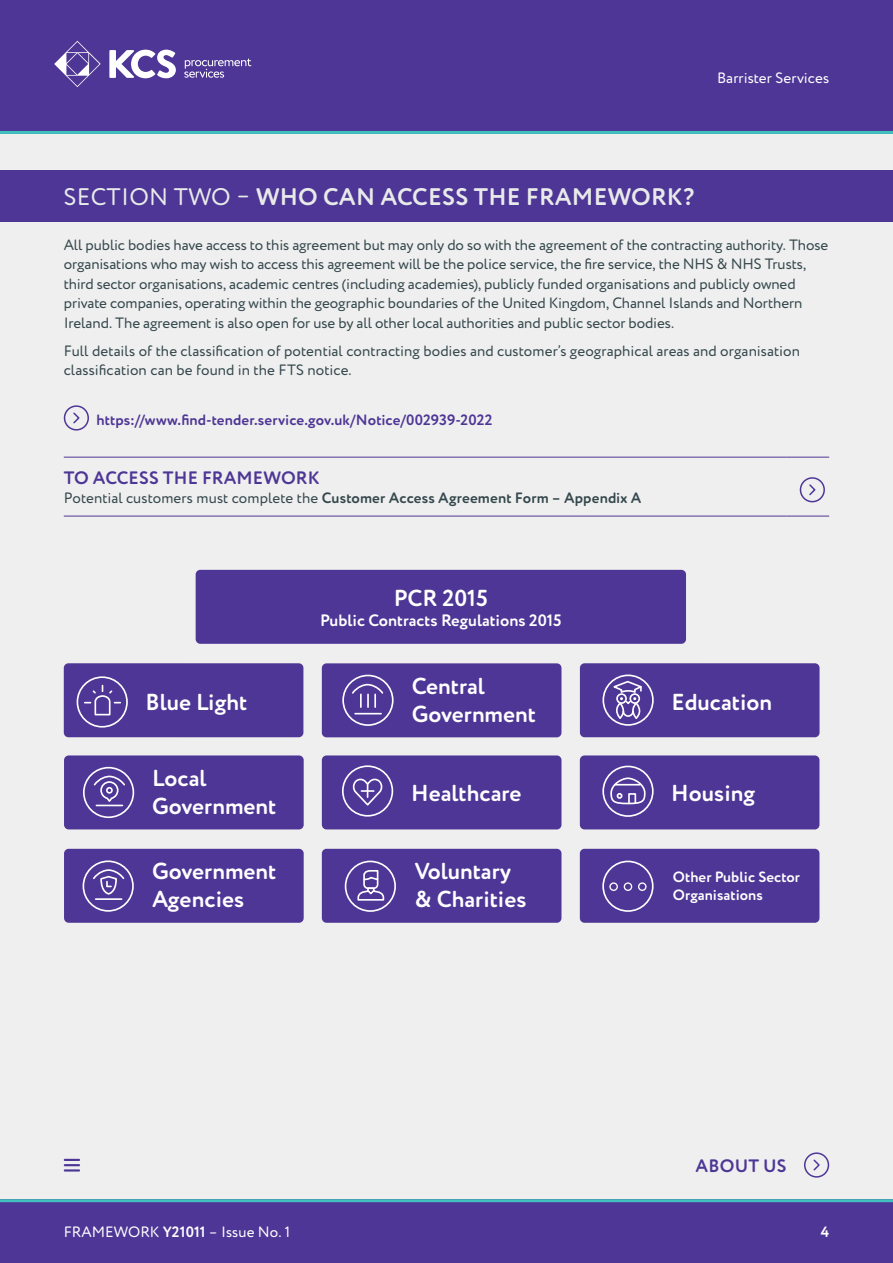
<style>
.page{position:relative;width:893px;height:1263px;background:#fff}
.page>*{position:absolute;margin:0;border:0;box-sizing:border-box;transform-origin:0 0}
.Heading_Grey{font:700 24px "Circe Rounded";letter-spacing:.01em;color:#e8eaea}
.t1{font:700 23.1px/27.8px "Circe Rounded";color:#fff}
.Sub_Heading{font:700 18px "Circe Rounded";letter-spacing:.01em;color:#4e3696}
.t2{font:700 16.5px "Circe Rounded";color:#fff}
.Body_text_10{font:15px/19.5px "Circe Rounded";letter-spacing:-.005em;color:#35484d}
.Body_text_10-2{font:700 15px "Circe Rounded";letter-spacing:.005em;color:#35484d}
.Body_text_10-3{font:700 15px "Circe Rounded";letter-spacing:.005em;color:#4e3696}
.t3{font:15px "Circe Rounded";letter-spacing:.005em;color:#fff}
.t4{font:700 15px "Circe Rounded";color:#fff}
.t5{font:700 14.85px/17.9px "Circe Rounded";color:#fff}
.s1{font-weight:400}
.s2{font-weight:700}
</style>
<div class="page">
<div style="left:0;top:0;width:893px;height:1204px;background:#efefef"></div>
<div style="left:0;top:1199px;width:893px;height:64px;background:#4e3696"></div>
<div style="left:0;top:0;width:893px;height:134px;background:#4e3696"></div>
<svg style="left:184px;top:59px;width:67px;height:19px"></svg>
<svg style="left:109px;top:50px;width:67px;height:28px"></svg>
<svg style="left:54px;top:41px;width:47px;height:46px"></svg>
<hr style="left:0;top:131px;width:893px;height:3px;background:#42c0bd">
<hr style="left:0;top:1199px;width:893px;height:3px;background:#42c0bd">
<div style="left:0;top:170px;width:893px;height:51px;background:#4e3696"></div>
<div style="left:804px;top:1152px;width:25px;height:25px;border:2px solid #4e3696;border-radius:50%"></div>
<svg style="left:813px;top:1159px;width:7px;height:12px"></svg>
<svg style="left:64px;top:1159px;width:16px;height:12px"></svg>
<div style="left:64px;top:405px;width:25px;height:26px;border:2px solid #4e3696;border-radius:50%"></div>
<svg style="left:73px;top:412px;width:7px;height:12px"></svg>
<hr style="left:64px;top:457px;width:723px;height:1px;background:#4e3696">
<hr style="left:64px;top:516px;width:723px;height:1px;background:#4e3696">
<hr style="left:787px;top:457px;width:42px;height:1px;background:#4e3696">
<hr style="left:787px;top:516px;width:42px;height:1px;background:#4e3696">
<div style="left:800px;top:477px;width:25px;height:25px;border:2px solid #4e3696;border-radius:50%"></div>
<svg style="left:809px;top:484px;width:7px;height:12px"></svg>
<div style="left:196px;top:570px;width:490px;height:74px;background:#4e3696;border-radius:5px"></div>
<div style="left:322px;top:663px;width:239px;height:74px;background:#4e3696;border-radius:5px"></div>
<div style="left:64px;top:663px;width:239px;height:74px;background:#4e3696;border-radius:5px"></div>
<div style="left:77px;top:676px;width:51px;height:52px;border:2px solid #fff;border-radius:50%"></div>
<svg style="left:85px;top:685px;width:35px;height:31px"></svg>
<div style="left:64px;top:849px;width:240px;height:74px;background:#4e3696;border-radius:5px"></div>
<div style="left:83px;top:860px;width:51px;height:52px;border:2px solid #fff;border-radius:50%"></div>
<hr style="left:96px;top:898px;width:26px;height:2px;background:#fff">
<svg style="left:91px;top:868px;width:35px;height:27px"></svg>
<div style="left:322px;top:849px;width:239px;height:74px;background:#4e3696;border-radius:5px"></div>
<div style="left:345px;top:861px;width:51px;height:51px;border:2px solid #fff;border-radius:50%"></div>
<svg style="left:357px;top:870px;width:28px;height:31px"></svg>
<div style="left:580px;top:663px;width:239px;height:74px;background:#4e3696;border-radius:5px"></div>
<div style="left:602px;top:674px;width:52px;height:52px;border:2px solid #fff;border-radius:50%"></div>
<svg style="left:610px;top:680px;width:34px;height:40px"></svg>
<div style="left:580px;top:755px;width:239px;height:74px;background:#4e3696;border-radius:5px"></div>
<div style="left:602px;top:766px;width:52px;height:51px;border:2px solid #fff;border-radius:50%"></div>
<svg style="left:610px;top:777px;width:36px;height:28px"></svg>
<div style="left:342px;top:675px;width:52px;height:51px;border:2px solid #fff;border-radius:50%"></div>
<svg style="left:350px;top:683px;width:35px;height:24px"></svg>
<svg style="left:355px;top:713px;width:26px;height:1px"></svg>
<div style="left:322px;top:755px;width:239px;height:74px;background:#4e3696;border-radius:5px"></div>
<div style="left:342px;top:765px;width:51px;height:52px;border:2px solid #fff;border-radius:50%"></div>
<svg style="left:352px;top:778px;width:31px;height:28px"></svg>
<div style="left:64px;top:755px;width:240px;height:74px;background:#4e3696;border-radius:5px"></div>
<div style="left:83px;top:767px;width:51px;height:51px;border:2px solid #fff;border-radius:50%"></div>
<svg style="left:92px;top:775px;width:35px;height:31px"></svg>
<div style="left:106px;top:787px;width:7px;height:7px;border:2px solid #fff;border-radius:50%"></div>
<div style="left:580px;top:849px;width:239px;height:74px;background:#4e3696;border-radius:5px"></div>
<div style="left:602px;top:861px;width:52px;height:51px;border:2px solid #fff;border-radius:50%"></div>
<div style="left:609px;top:882px;width:9px;height:9px;border:1px solid #fff;border-radius:50%"></div>
<div style="left:624px;top:882px;width:8px;height:9px;border:1px solid #fff;border-radius:50%"></div>
<div style="left:638px;top:882px;width:9px;height:9px;border:1px solid #fff;border-radius:50%"></div>
<p class="t3" style="left:717px;top:70px;width:114px">Barrister Services</p>
<p class="Heading_Grey" style="left:64px;top:182px;width:632px"><span class="s1">SECTION TWO –</span> WHO CAN ACCESS THE FRAMEWORK?</p>
<p class="Body_text_10" style="left:64px;top:235px;width:766px">All public bodies have access to this agreement but may only do so with the agreement of the contracting authority. Those organisations who may wish to access this agreement will be the police service, the fire service, the NHS &amp; NHS Trusts, third sector organisations, academic centres (including academies), publicly funded organisations and publicly owned private companies, operating within the geographic boundaries of the United Kingdom, Channel Islands and Northern Ireland. The agreement is also open for use by all other local authorities and public sector bodies.</p>
<p class="Body_text_10" style="left:64px;top:341px;width:738px">Full details of the classification of potential contracting bodies and customer’s geographical areas and organisation classification can be found in the FTS notice.</p>
<p class="Body_text_10-3" style="left:96px;top:411px;width:397px">https://www.find-tender.service.gov.uk/Notice/002939-2022</p>
<p class="Sub_Heading" style="left:64px;top:467px;width:257px">TO ACCESS THE FRAMEWORK</p>
<p class="Body_text_10-2" style="left:64px;top:489px;width:579px"><span class="s1">Potential customers must complete the</span> Customer Access Agreement Form – Appendix A</p>
<p class="t1" style="left:146px;top:689px;width:103px">Blue Light</p>
<p class="t1" style="left:152px;top:765px;width:126px">Local<br>Government</p>
<p class="t1" style="left:394px;top:585px;width:96px">PCR 2015</p>
<p class="t2" style="left:320px;top:610px;width:243px">Public Contracts Regulations 2015</p>
<p class="t1" style="left:412px;top:673px;width:126px">Central<br>Government</p>
<p class="t1" style="left:671px;top:689px;width:102px">Education</p>
<p class="t1" style="left:411px;top:779px;width:112px">Healthcare</p>
<p class="t1" style="left:671px;top:779px;width:85px">Housing</p>
<p class="t1" style="left:152px;top:858px;width:126px">Government<br>Agencies</p>
<p class="t1" style="left:415px;top:858px;width:113px">Voluntary &amp; Charities</p>
<p class="t5" style="left:673px;top:868px;width:129px">Other Public Sector<br>Organisations</p>
<p class="Sub_Heading" style="left:696px;top:1155px;width:92px">ABOUT US</p>
<p class="t3" style="left:64px;top:1223px;width:228px">FRAMEWORK <span class="s2">Y21011</span> – Issue No. 1</p>
<p class="t4" style="left:821px;top:1223px;width:10px">4</p>
</div>
